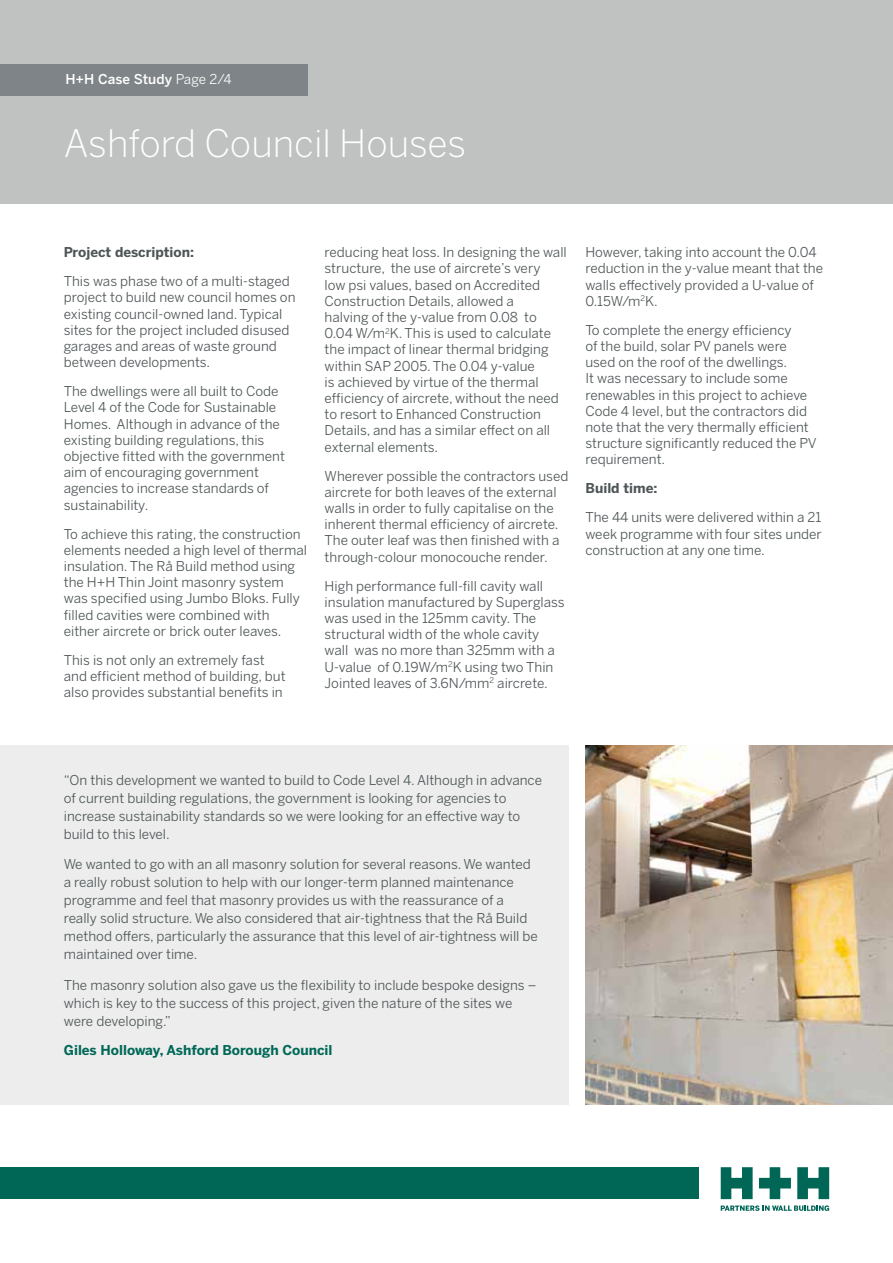
<style>
.page{position:relative;width:893px;height:1263px;background:#fff}
.page>*{position:absolute;margin:0;border:0;box-sizing:border-box;transform-origin:0 0}
.t1{font:300 37.5px "Benton Sans";color:#fff}
.t2{font:13.5px/16.2px "Benton Sans";color:#4e5557}
.t3{font:700 13.5px "Benton Sans";color:#006857}
.t4{font:700 13.5px "Benton Sans";color:#4e5557}
.t5{font:500 13.5px "Benton Sans";color:#fff}
.s1{font-weight:400}
</style>
<div class="page">
<div style="left:0;top:0;width:893px;height:204px;background:#bfc2c0"></div>
<div style="left:0;top:64px;width:308px;height:31px;background:#7e8487"></div>
<div style="left:0;top:1168px;width:699px;height:31px;background:#006656"></div>
<svg style="left:721px;top:1205px;width:108px;height:6px"></svg>
<svg style="left:721px;top:1167px;width:32px;height:32px"></svg>
<svg style="left:797px;top:1167px;width:32px;height:32px"></svg>
<svg style="left:759px;top:1167px;width:32px;height:32px"></svg>
<div style="left:0;top:746px;width:568px;height:359px;background:#ecedec"></div>
<img style="left:585px;top:746px;width:308px;height:359px">
<p class="t5" style="left:65px;top:71px;width:168px">H+H Case Study <span class="s1">Page 2/4</span></p>
<h1 class="t1" style="left:64px;top:122px;width:404px">Ashford Council Houses</h1>
<p class="t4" style="left:64px;top:244px;width:132px">Project description:</p>
<p class="t2" style="left:64px;top:273px;width:233px">This was phase two of a multi-staged project to build new council homes on existing council-owned land. Typical sites for the project included disused garages and areas of waste ground between developments.</p>
<p class="t2" style="left:64px;top:383px;width:223px">The dwellings were all built to Code<br>Level 4 of the Code for Sustainable<br>Homes. Although in advance of the existing building regulations, this objective fitted with the government aim of encouraging government agencies to increase standards of sustainability.</p>
<p class="t2" style="left:64px;top:525px;width:245px">To achieve this rating, the construction elements needed a high level of thermal insulation. The Rå Build method using the H+H Thin Joint masonry system was specified using Jumbo Bloks. Fully filled cavities were combined with either aircrete or brick outer leaves.</p>
<p class="t2" style="left:64px;top:652px;width:223px">This is not only an extremely fast and efficient method of building, but also provides substantial benefits in</p>
<p class="t2" style="left:325px;top:244px;width:244px">reducing heat loss. In designing the wall structure, the use of aircrete’s very<br>low psi values, based on Accredited Construction Details, allowed a<br>halving of the y-value from 0.08 to 0.04 W/m<sup>2</sup>K. This is used to calculate the impact of linear thermal bridging within SAP 2005. The 0.04 y-value<br>is achieved by virtue of the thermal efficiency of aircrete, without the need to resort to Enhanced Construction Details, and has a similar effect on all external elements.</p>
<p class="t2" style="left:325px;top:467px;width:245px">Wherever possible the contractors used aircrete for both leaves of the external walls in order to fully capitalise on the inherent thermal efficiency of aircrete.<br>The outer leaf was then finished with a through-colour monocouche render.</p>
<p class="t2" style="left:325px;top:577px;width:242px">High performance full-fill cavity wall insulation manufactured by Superglass was used in the 125mm cavity. The structural width of the whole cavity wall was no more than 325mm with a U-value of 0.19W/m<sup>2</sup>K using two Thin Jointed leaves of 3.6N/mm<sup>2</sup> aircrete.</p>
<p class="t2" style="left:585px;top:244px;width:239px">However, taking into account the 0.04 reduction in the y-value meant that the walls effectively provided a U-value of<br>0.15W/m<sup>2</sup>K.</p>
<p class="t2" style="left:585px;top:322px;width:233px">To complete the energy efficiency<br>of the build, solar PV panels were used on the roof of the dwellings.<br>It was necessary to include some renewables in this project to achieve Code 4 level, but the contractors did note that the very thermally efficient structure significantly reduced the PV requirement.</p>
<p class="t4" style="left:585px;top:480px;width:74px">Build time:</p>
<p class="t2" style="left:585px;top:509px;width:238px;text-align:justify">The 44 units were delivered within a 21 week programme with four sites under construction at any one time.</p>
<p class="t2" style="left:64px;top:770px;width:480px;line-height:18px">“On this development we wanted to build to Code Level 4. Although in advance of current building regulations, the government is looking for agencies to increase sustainability standards so we were looking for an effective way to build to this level.</p>
<p class="t2" style="left:64px;top:855px;width:476px;line-height:18px">We wanted to go with an all masonry solution for several reasons. We wanted a really robust solution to help with our longer-term planned maintenance programme and feel that masonry provides us with the reassurance of a really solid structure. We also considered that air-tightness that the Rå Build method offers, particularly the assurance that this level of air-tightness will be maintained over time.</p>
<p class="t2" style="left:64px;top:976px;width:474px;line-height:18px">The masonry solution also gave us the flexibility to include bespoke designs – which is key to the success of this project, given the nature of the sites we were developing.”</p>
<p class="t3" style="left:64px;top:1042px;width:270px">Giles Holloway, Ashford Borough Council</p>
</div>
